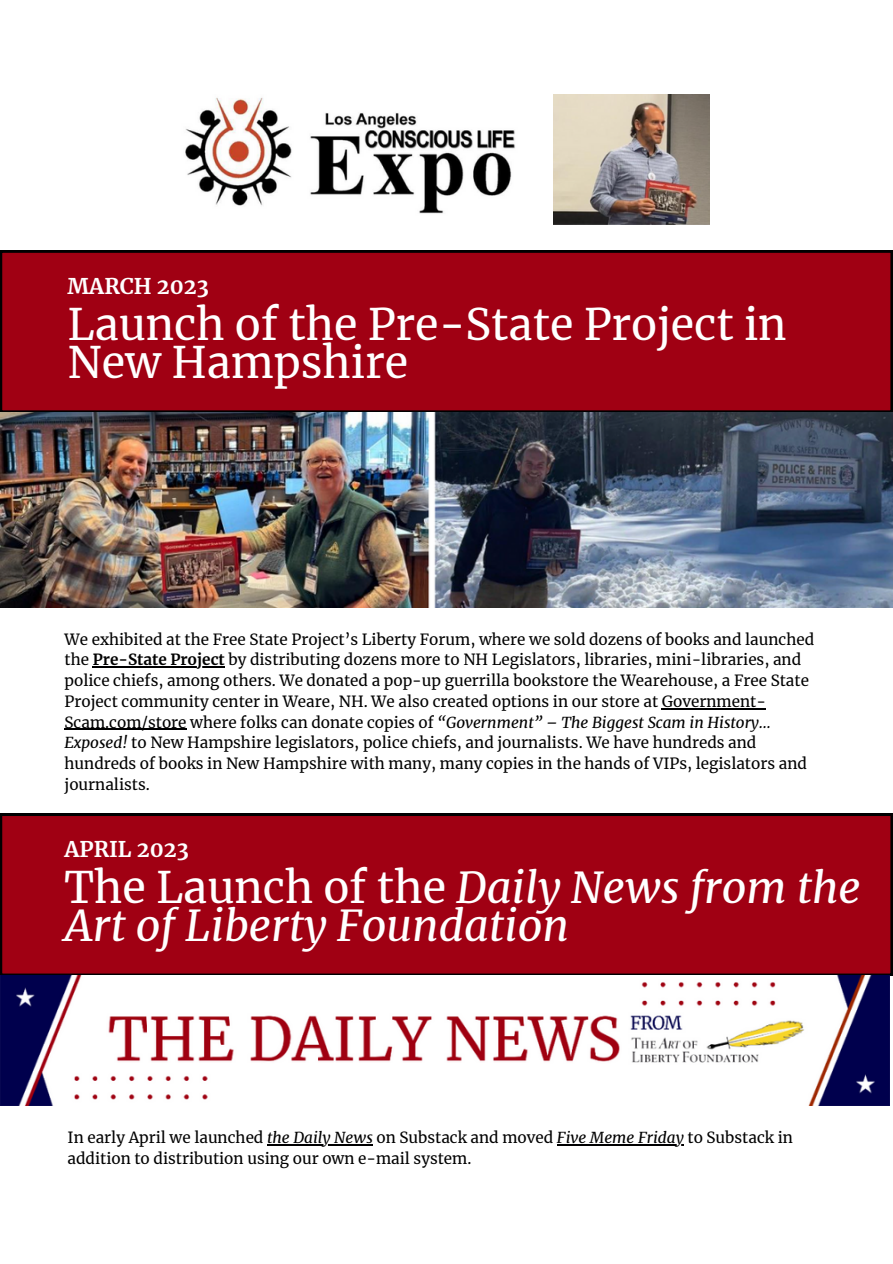
<style>
.page{position:relative;width:893px;height:1264px;background:#fff}
.page>*{position:absolute;margin:0;border:0;box-sizing:border-box;transform-origin:0 0}
.t1{font:italic 42.9px/38.1px "Merriweather";color:#fff}
.t2{font:42.9px/38.2px "Merriweather";color:#fff}
.t3{font:700 21.45px "Merriweather";color:#fff}
.t4{font:15.3px/20.7px "Merriweather";color:#000001}
.s1{font-weight:700}
.s2{font-style:italic}
.s3{font-style:normal}
</style>
<div class="page">
<div style="left:0;top:250px;width:892px;height:162px;background:#a00013"></div>
<div style="left:0;top:813px;width:892px;height:162px;background:#a00013"></div>
<img style="left:185px;top:97px;width:330px;height:117px">
<img style="left:553px;top:94px;width:156px;height:131px">
<img style="left:0;top:412px;width:892px;height:195px">
<img style="left:0;top:975px;width:889px;height:130px">
<hr style="left:93px;top:666px;width:132px;height:1px;background:#000001">
<hr style="left:661px;top:708px;width:105px;height:1px;background:#000001">
<hr style="left:64px;top:728px;width:123px;height:1px;background:#000001">
<hr style="left:267px;top:1144px;width:106px;height:1px;background:#000001">
<hr style="left:557px;top:1144px;width:126px;height:1px;background:#000001">
<p class="t3" style="left:67px;top:273px;width:143px">MARCH 2023</p>
<p class="t2" style="left:67px;top:306px;width:720px">Launch of the Pre-State Project in<br>New Hampshire</p>
<p class="t4" style="left:64px;top:629px;width:751px">We exhibited at the Free State Project’s Liberty Forum, where we sold dozens of books and launched the <span class="s1">Pre-State Project</span> by distributing dozens more to NH Legislators, libraries, mini-libraries, and police chiefs, among others. We donated a pop-up guerrilla bookstore the Wearehouse, a Free State Project community center in Weare, NH. We also created options in our store at Government-Scam.com/store where folks can donate copies of <span class="s2">“Government” – The Biggest Scam in History… Exposed!</span> to New Hampshire legislators, police chiefs, and journalists. We have hundreds and hundreds of books in New Hampshire with many, many copies in the hands of VIPs, legislators and journalists.</p>
<p class="t3" style="left:64px;top:836px;width:126px">APRIL 2023</p>
<p class="t1" style="left:64px;top:868px;width:797px"><span class="s3">The Launch of the</span> Daily News from the<br>Art of Liberty Foundation</p>
<p class="t4" style="left:67px;top:1127px;width:726px">In early April we launched <span class="s2">the Daily News</span> on Substack and moved <span class="s2">Five Meme Friday</span> to Substack in addition to distribution using our own e-mail system.</p>
</div>
